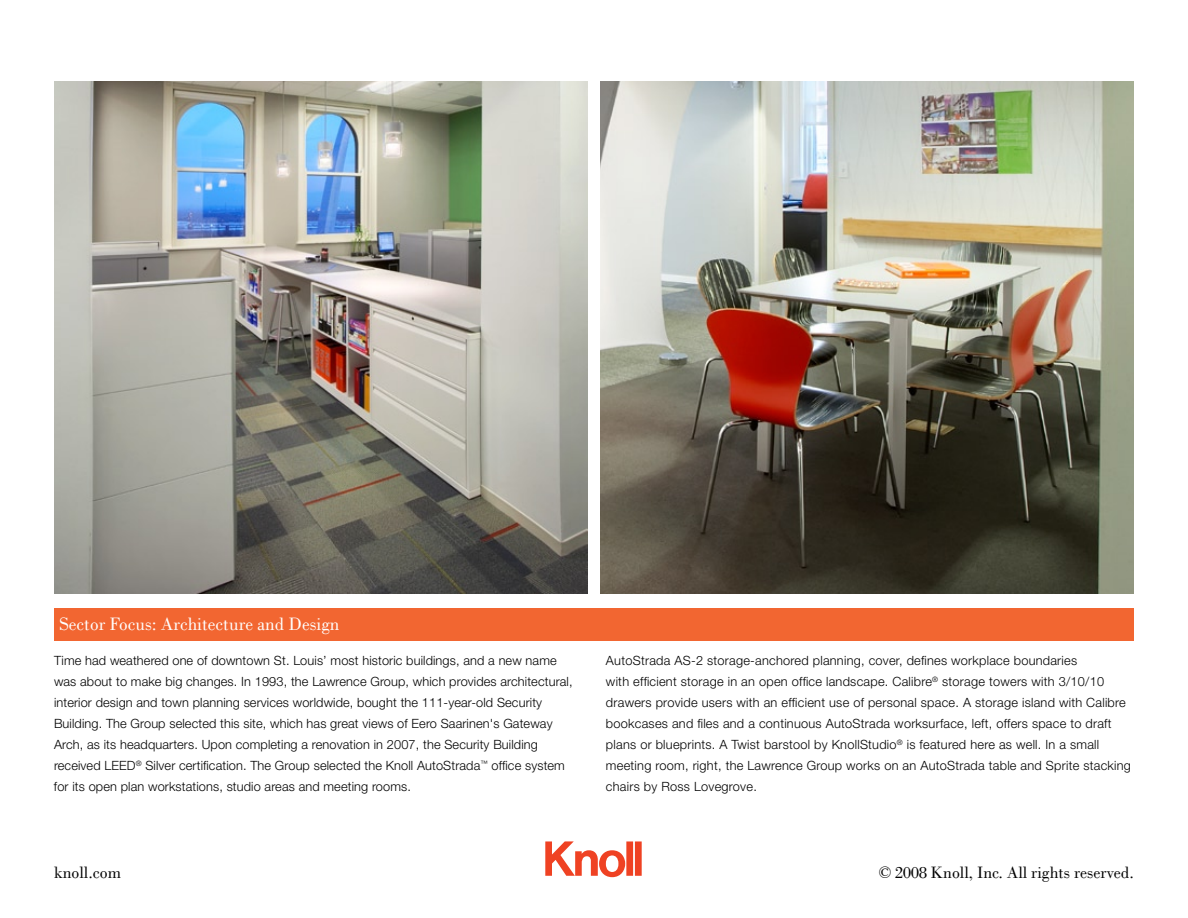
<style>
.page{position:relative;width:1188px;height:918px;background:#fff}
.page>*{position:absolute;margin:0;border:0;box-sizing:border-box;transform-origin:0 0}
.t1{font:18px "Bodoni";color:#fff}
.t2{font:16.5px "Bodoni";color:#000}
.t3{font:300 12.75px/21px "Helvetica Neue";letter-spacing:.01em;color:#000}
</style>
<div class="page">
<div style="left:54px;top:608px;width:1080px;height:32px;background:#f26631"></div>
<svg style="left:545px;top:841px;width:80px;height:36px"></svg>
<div style="left:626px;top:841px;width:7px;height:35px;background:#ef4223"></div>
<div style="left:635px;top:841px;width:7px;height:35px;background:#ef4223"></div>
<img style="left:54px;top:81px;width:533px;height:513px">
<img style="left:601px;top:81px;width:533px;height:513px">
<h1 class="t1" style="left:59px;top:614px;width:282px">Sector Focus: Architecture and Design</h1>
<p class="t3" style="left:54px;top:649px;width:520px">Time had weathered one of downtown St. Louis’ most historic buildings, and a new name was about to make big changes. In 1993, the Lawrence Group, which provides architectural, interior design and town planning services worldwide, bought the 111-year-old Security Building. The Group selected this site, which has great views of Eero Saarinen's Gateway Arch, as its headquarters. Upon completing a renovation in 2007, the Security Building received LEED<sup>®</sup> Silver certification. The Group selected the Knoll AutoStrada<sup>™</sup> office system for its open plan workstations, studio areas and meeting rooms.</p>
<p class="t3" style="left:606px;top:649px;width:527px">AutoStrada AS-2 storage-anchored planning, cover, defines workplace boundaries<br>with efficient storage in an open office landscape. Calibre<sup>®</sup> storage towers with 3/10/10 drawers provide users with an efficient use of personal space. A storage island with Calibre bookcases and files and a continuous AutoStrada worksurface, left, offers space to draft plans or blueprints. A Twist barstool by KnollStudio<sup>®</sup> is featured here as well. In a small meeting room, right, the Lawrence Group works on an AutoStrada table and Sprite stacking chairs by Ross Lovegrove.</p>
<p class="t2" style="left:54px;top:862px;width:69px">knoll.com</p>
<p class="t2" style="left:879px;top:862px;width:257px">© 2008 Knoll, Inc. All rights reserved.</p>
</div>
